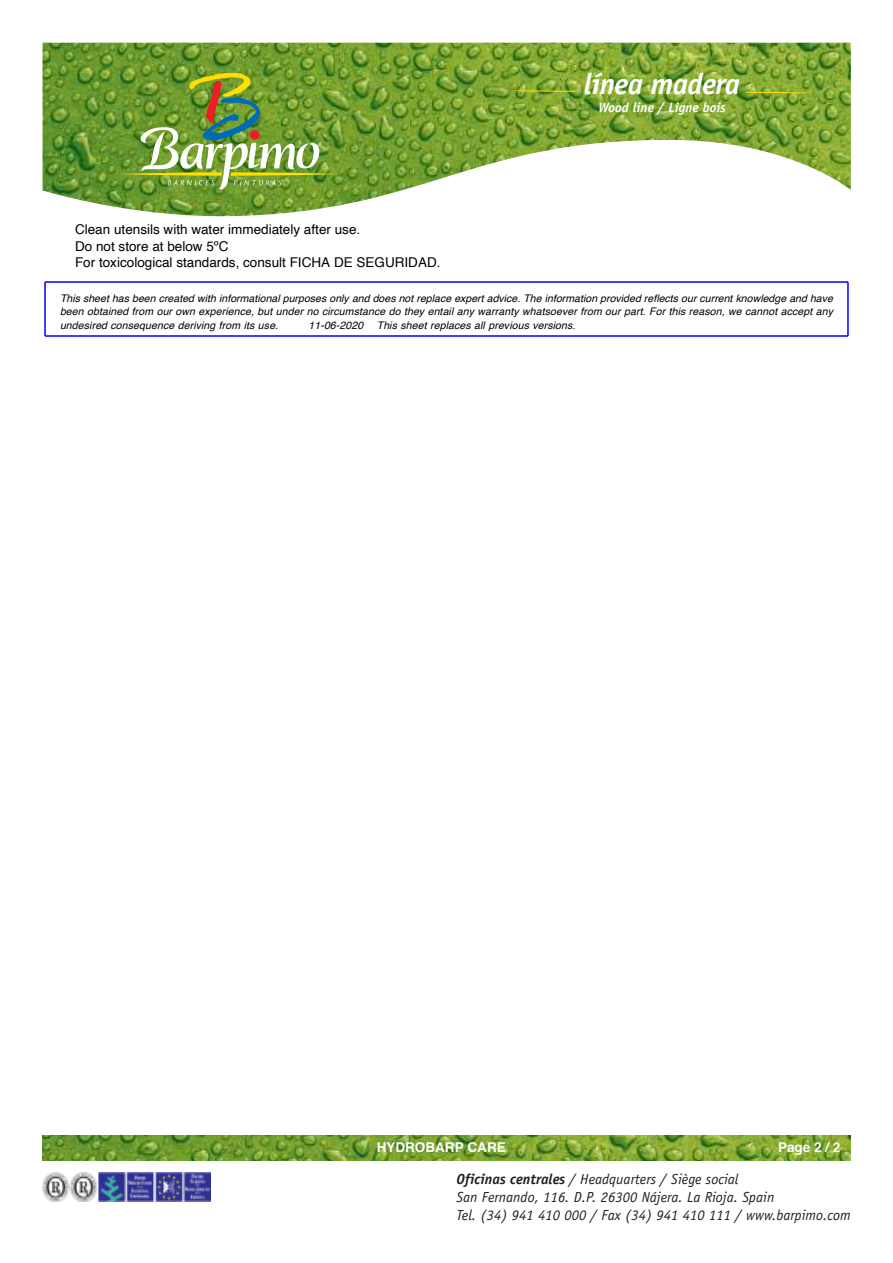
<style>
.page{position:relative;width:893px;height:1263px;background:#fff}
.page>*{position:absolute;margin:0;border:0;box-sizing:border-box;transform-origin:0 0}
.t1{font:italic 700 29.7px "Officina Sans Std";letter-spacing:-.02em;color:#fff}
.t2{font:italic 14.7px/18px "Officina Sans";color:#231f20}
.t3{font:13.5px/16.5px "Helvetica";color:#000}
.t4{font:700 13.5px "Helvetica";color:#fff}
.t5{font:italic 700 13.5px "Officina Sans Std";color:#fff}
.t6{font:italic 10.5px/13.5px "Helvetica";color:#000;text-align:justify}
.s1{font-family:"Officina Sans Std";font-weight:700}
</style>
<div class="page">
<img style="left:43px;top:43px;width:807px;height:174px">
<svg style="left:118px;top:73px;width:223px;height:117px;background:#7ca143"></svg>
<svg style="left:746px;top:92px;width:68px;height:2px"></svg>
<svg style="left:507px;top:90px;width:68px;height:2px"></svg>
<img style="left:43px;top:1135px;width:807px;height:26px">
<img style="left:43px;top:1173px;width:168px;height:28px">
<hr style="left:45px;top:281px;width:803px;height:2px;background:#00f">
<hr style="left:45px;top:335px;width:803px;height:2px;background:#00f">
<hr style="left:44px;top:282px;width:2px;height:54px;background:#00f">
<hr style="left:847px;top:282px;width:1px;height:54px;background:#00f">
<h1 class="t1" style="left:584px;top:73px;width:158px">línea madera</h1>
<p class="t5" style="left:598px;top:102px;width:129px">Wood line / Ligne bois</p>
<p class="t3" style="left:75px;top:222px;width:367px">Clean utensils with water immediately after use.<br>Do not store at below 5ºC<br>For toxicological standards, consult FICHA DE SEGURIDAD.</p>
<p class="t6" style="left:60px;top:292px;width:776px">This sheet has been created with informational purposes only and does not replace expert advice. The information provided reflects our current knowledge and have been obtained from our own experience, but under no circumstance do they entail any warranty whatsoever from our part. For this reason, we cannot accept any undesired consequence deriving from its use.</p>
<p class="t6" style="left:308px;top:319px;width:271px">11-06-2020 This sheet replaces all previous versions.</p>
<p class="t4" style="left:376px;top:1142px;width:130px">HYDROBARP CARE</p>
<p class="t4" style="left:778px;top:1142px;width:64px">Page 2 / 2</p>
<h2 class="t2" style="left:456px;top:1171px;width:396px"><span class="s1">Oficinas centrales</span> / Headquarters / Siège social<br>San Fernando, 116. D.P. 26300 Nájera. La Rioja. Spain<br>Tel. (34) 941 410 000 / Fax (34) 941 410 111 / www.barpimo.com</h2>
</div>
